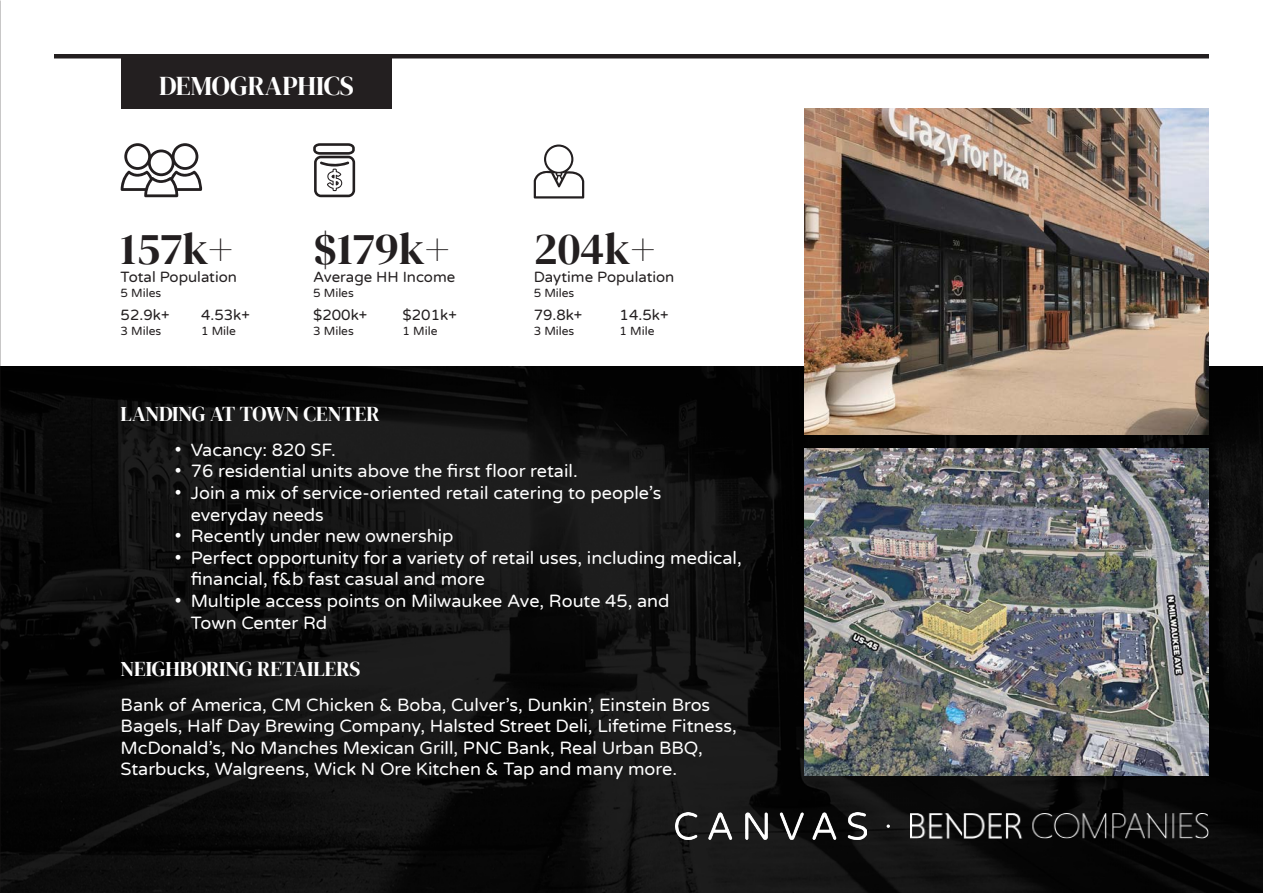
<style>
.page{position:relative;width:1263px;height:893px;background:#fff}
.page>*{position:absolute;margin:0;border:0;box-sizing:border-box;transform-origin:0 0}
.t1{font:45px "DM Serif Display";color:#231f20}
.t2{font:27px "DM Serif Display";letter-spacing:-.005em;color:#fff}
.t3{font:21px "DM Serif Display";letter-spacing:-.005em;color:#fff}
.t4{font:18px/21.6px "Varela Round";color:#fff}
.t5{font:15px "Varela Round";color:#231f20}
.t6{font:12px "Varela Round";color:#231f20}
</style>
<div class="page">
<img style="left:1px;top:366px;width:1262px;height:527px">
<img style="left:0;top:0;width:1px;height:893px">
<img style="left:805px;top:108px;width:404px;height:327px">
<img style="left:805px;top:449px;width:404px;height:326px">
<div style="left:54px;top:54px;width:1155px;height:5px;background:#231f20"></div>
<div style="left:122px;top:54px;width:270px;height:54px;background:#231f20"></div>
<svg style="left:121px;top:143px;width:81px;height:54px"></svg>
<svg style="left:313px;top:143px;width:42px;height:54px"></svg>
<svg style="left:534px;top:145px;width:50px;height:54px"></svg>
<img style="left:675px;top:813px;width:191px;height:27px">
<img style="left:910px;top:813px;width:299px;height:26px">
<svg style="left:886px;top:824px;width:4px;height:4px"></svg>
<h2 class="t2" style="left:159px;top:70px;width:197px">DEMOGRAPHICS</h2>
<h1 class="t1" style="left:121px;top:223px;width:114px">157k+</h1>
<p class="t5" style="left:121px;top:267px;width:118px">Total Population</p>
<p class="t6" style="left:121px;top:285px;width:42px">5 Miles</p>
<h1 class="t1" style="left:313px;top:223px;width:138px">$179k+</h1>
<p class="t5" style="left:313px;top:267px;width:144px">Average HH Income</p>
<p class="t6" style="left:313px;top:285px;width:42px">5 Miles</p>
<h1 class="t1" style="left:534px;top:223px;width:123px">204k+</h1>
<p class="t5" style="left:534px;top:267px;width:142px">Daytime Population</p>
<p class="t6" style="left:534px;top:285px;width:42px">5 Miles</p>
<p class="t5" style="left:121px;top:305px;width:50px">52.9k+</p>
<p class="t6" style="left:121px;top:322px;width:42px">3 Miles</p>
<p class="t5" style="left:201px;top:305px;width:50px">4.53k+</p>
<p class="t6" style="left:201px;top:322px;width:36px">1 Mile</p>
<p class="t5" style="left:313px;top:305px;width:56px">$200k+</p>
<p class="t6" style="left:313px;top:322px;width:42px">3 Miles</p>
<p class="t5" style="left:403px;top:305px;width:56px">$201k+</p>
<p class="t6" style="left:403px;top:322px;width:36px">1 Mile</p>
<p class="t5" style="left:534px;top:305px;width:50px">79.8k+</p>
<p class="t6" style="left:534px;top:322px;width:42px">3 Miles</p>
<p class="t5" style="left:620px;top:305px;width:50px">14.5k+</p>
<p class="t6" style="left:620px;top:322px;width:36px">1 Mile</p>
<p class="t3" style="left:121px;top:402px;width:260px">LANDING AT TOWN CENTER</p>
<p class="t4" style="left:175px;top:438px;width:163px">• Vacancy: 820 SF.</p>
<p class="t4" style="left:175px;top:460px;width:405px">• 76 residential units above the first floor retail.</p>
<p class="t4" style="left:191px;top:482px;width:472px;text-indent:-16px">• Join a mix of service-oriented retail catering to people’s everyday needs</p>
<p class="t4" style="left:175px;top:525px;width:280px">• Recently under new ownership</p>
<p class="t4" style="left:191px;top:546px;width:552px;text-indent:-16px">• Perfect opportunity for a variety of retail uses, including medical, financial, f&amp;b fast casual and more</p>
<p class="t4" style="left:191px;top:590px;width:480px;text-indent:-16px">• Multiple access points on Milwaukee Ave, Route 45, and<br>Town Center Rd</p>
<p class="t3" style="left:121px;top:656px;width:241px">NEIGHBORING RETAILERS</p>
<p class="t4" style="left:121px;top:693px;width:617px">Bank of America, CM Chicken &amp; Boba, Culver’s, Dunkin’, Einstein Bros Bagels, Half Day Brewing Company, Halsted Street Deli, Lifetime Fitness, McDonald’s, No Manches Mexican Grill, PNC Bank, Real Urban BBQ, Starbucks, Walgreens, Wick N Ore Kitchen &amp; Tap and many more.</p>
</div>
